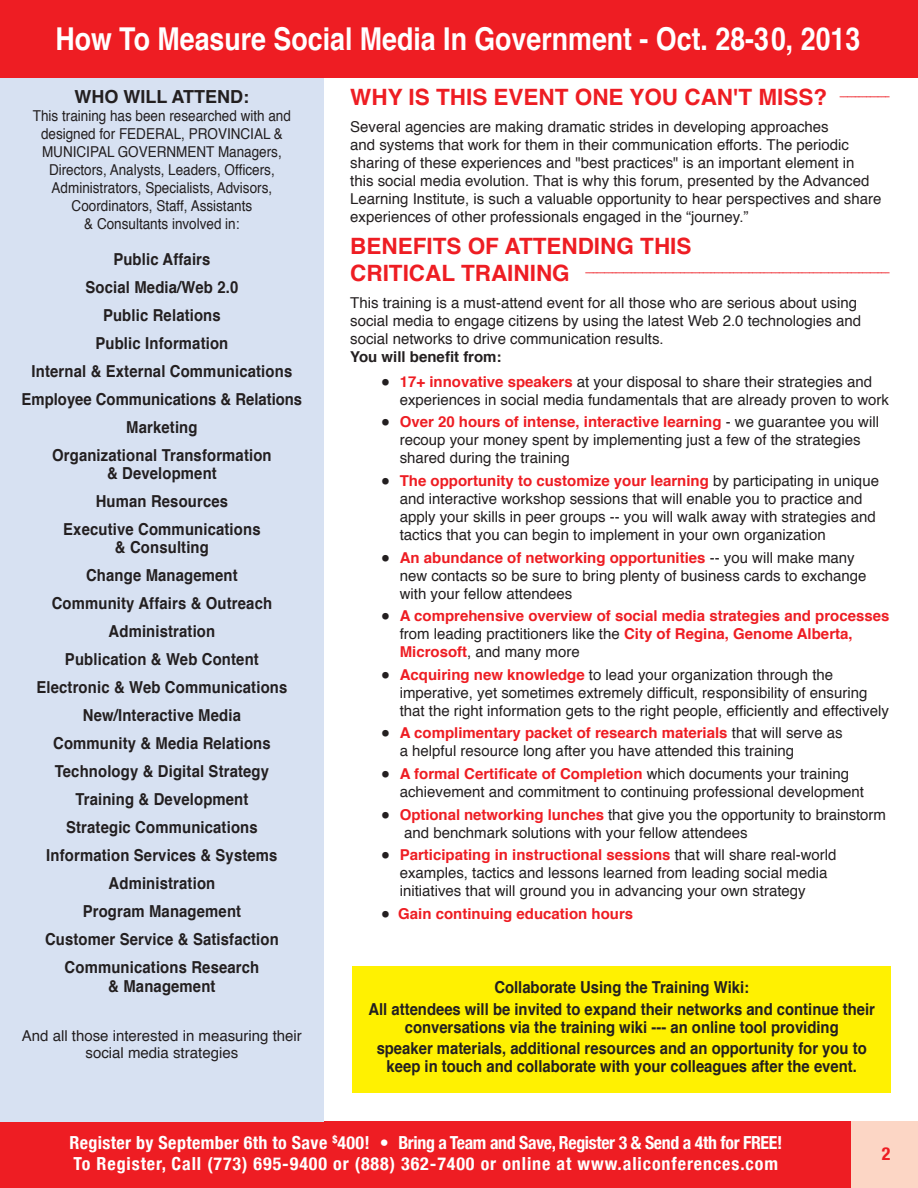
<style>
.page{position:relative;width:918px;height:1188px;background:#fff}
.page>*{position:absolute;margin:0;border:0;box-sizing:border-box;transform-origin:0 0}
.t1{font:700 31.5px "Helvetica";color:#fff;scale:.85 1}
.t2{font:700 22.5px/27px "Helvetica";color:#ee1d23}
.t3{font:700 condensed 18px/21.6px "Helvetica Neue";letter-spacing:.02em;color:#fff}
.t4{font:700 18px "Helvetica";color:#231f20}
.t5{font:700 condensed 18px "Helvetica Neue";color:#ee1d23}
.t6{font:700 16.5px/28px "Helvetica";letter-spacing:.01em;color:#231f20;text-align:center;scale:.9 1}
.t7{font:15px/18px "Helvetica";color:#231f20}
.t8{font:15px/18px "Helvetica";color:#231f20;text-align:center;scale:.9 1}
.t9{font:700 15px/18px "Helvetica";color:#ee1d23}
.t10{font:700 15px "Helvetica";color:#231f20}
.t11{font:700 7.5px "Helvetica";color:#ee1d23}
.s1{font-size:30px}
.s2{font-weight:700;color:#ee1d23}
.s3{font-weight:400;font-size:30px;color:#231f20}
.s4{font-weight:400;color:#231f20}
</style>
<div class="page">
<div style="left:0;top:1122px;width:852px;height:66px;background:#ee1d23"></div>
<div style="left:852px;top:1122px;width:66px;height:66px;background:#fcd6c5"></div>
<div style="left:0;top:0;width:918px;height:78px;background:#ee1d23"></div>
<div style="left:0;top:78px;width:323px;height:1044px;background:#d7e1f2"></div>
<div style="left:352px;top:966px;width:539px;height:126px;background:#fff101"></div>
<h1 class="t1" style="left:55px;top:13px;width:949px">How To Measure Social Media In Government - Oct. 28-30, 2013</h1>
<p class="t4" style="left:75px;top:82px;width:176px">WHO WILL ATTEND:</p>
<p class="t8" style="left:33px;top:107px;width:288px">This training has been researched with and designed for FEDERAL, PROVINCIAL &amp; MUNICIPAL GOVERNMENT Managers, Directors, Analysts, Leaders, Officers, Administrators, Specialists, Advisors, Coordinators, Staff, Assistants<br>&amp; Consultants involved in:</p>
<p class="t6" style="left:22px;top:245px;width:313px">Public Affairs<br>Social Media/Web 2.0<br>Public Relations<br>Public Information<br>Internal &amp; External Communications<br>Employee Communications &amp; Relations<br>Marketing<br>Organizational Transformation</p>
<p class="t6" style="left:63px;top:459px;width:221px">&amp; Development<br>Human Resources<br>Executive Communications</p>
<p class="t6" style="left:36px;top:533px;width:280px">&amp; Consulting<br>Change Management<br>Community Affairs &amp; Outreach<br>Administration<br>Publication &amp; Web Content<br>Electronic &amp; Web Communications<br>New/Interactive Media<br>Community &amp; Media Relations<br>Technology &amp; Digital Strategy<br>Training &amp; Development<br>Strategic Communications<br>Information Services &amp; Systems<br>Administration<br>Program Management<br>Customer Service &amp; Satisfaction<br>Communications Research</p>
<p class="t6" style="left:108px;top:973px;width:121px">&amp; Management</p>
<p class="t7" style="left:22px;top:1028px;width:282px;line-height:16.5px;text-align:center">And all those interested in measuring their social media strategies</p>
<h2 class="t2" style="left:350px;top:84px;width:479px">WHY IS THIS EVENT ONE YOU CAN'T MISS?</h2>
<p class="t11" style="left:840px;top:90px;width:51px">–––––––––––––</p>
<p class="t7" style="left:350px;top:118px;width:533px">Several agencies are making dramatic strides in developing approaches<br>and systems that work for them in their communication efforts. The periodic sharing of these experiences and "best practices" is an important element in this social media evolution. That is why this forum, presented by the Advanced Learning Institute, is such a valuable opportunity to hear perspectives and share experiences of other professionals engaged in the “journey.”</p>
<h2 class="t2" style="left:350px;top:233px;width:343px">BENEFITS OF ATTENDING THIS<br>CRITICAL Training</h2>
<p class="t11" style="left:586px;top:266px;width:305px">––––––––––––––––––––––––––––––––––––––––––––––––––––––––––––––––––––––––––––––––</p>
<p class="t7" style="left:350px;top:294px;width:512px">This training is a must-attend event for all those who are serious about using social media to engage citizens by using the latest Web 2.0 technologies and social networks to drive communication results.</p>
<p class="t10" style="left:350px;top:345px;width:153px">You will benefit from:</p>
<p class="t7" style="left:400px;top:373px;width:491px;text-indent:-20px"><span class="s1">•</span> <span class="s2">17+ innovative speakers</span> at your disposal to share their strategies and experiences in social media fundamentals that are already proven to work</p>
<p class="t7" style="left:400px;top:414px;width:481px;text-indent:-20px"><span class="s1">•</span> <span class="s2">Over 20 hours of intense, interactive learning</span> - we guarantee you will recoup your money spent by implementing just a few of the strategies shared during the training</p>
<p class="t7" style="left:400px;top:472px;width:481px;text-indent:-20px"><span class="s1">•</span> <span class="s2">The opportunity to customize your learning</span> by participating in unique and interactive workshop sessions that will enable you to practice and apply your skills in peer groups -- you will walk away with strategies and tactics that you can begin to implement in your own organization</p>
<p class="t7" style="left:400px;top:549px;width:468px;text-indent:-20px"><span class="s1">•</span> <span class="s2">An abundance of networking opportunities</span> -- you will make many new contacts so be sure to bring plenty of business cards to exchange with your fellow attendees</p>
<p class="t9" style="left:400px;top:607px;width:491px;text-indent:-20px"><span class="s3">•</span> A comprehensive overview of social media strategies and processes <span class="s4">from leading practitioners like the</span> City of Regina, Genome Alberta,<br>Microsoft<span class="s4">, and many more</span></p>
<p class="t7" style="left:400px;top:666px;width:491px;text-indent:-20px"><span class="s1">•</span> <span class="s2">Acquiring new knowledge</span> to lead your organization through the imperative, yet sometimes extremely difficult, responsibility of ensuring that the right information gets to the right people, efficiently and effectively</p>
<p class="t7" style="left:400px;top:725px;width:444px;text-indent:-20px"><span class="s1">•</span> <span class="s2">A complimentary packet of research materials</span> that will serve as a helpful resource long after you have attended this training</p>
<p class="t7" style="left:400px;top:765px;width:466px;text-indent:-20px"><span class="s1">•</span> <span class="s2">A formal Certificate of Completion</span> which documents your training achievement and commitment to continuing professional development</p>
<p class="t7" style="left:404px;top:806px;width:483px;text-indent:-24px"><span class="s1">•</span> <span class="s2">Optional networking lunches</span> that give you the opportunity to brainstorm and benchmark solutions with your fellow attendees</p>
<p class="t7" style="left:400px;top:846px;width:438px;text-indent:-20px"><span class="s1">•</span> <span class="s2">Participating in instructional sessions</span> that will share real-world examples, tactics and lessons learned from leading social media initiatives that will ground you in advancing your own strategy</p>
<p class="t9" style="left:380px;top:905px;width:255px"><span class="s3">•</span> Gain continuing education hours</p>
<p class="t6" style="left:368px;top:977px;width:564px;line-height:21.5px">Collaborate Using the Training Wiki:<br>All attendees will be invited to expand their networks and continue their</p>
<p class="t6" style="left:377px;top:1016px;width:546px;line-height:21.5px">conversations via the training wiki --- an online tool providing speaker materials, additional resources and an opportunity for you to</p>
<p class="t6" style="left:387px;top:1053px;width:524px">keep in touch and collaborate with your colleagues after the event.</p>
<p class="t3" style="left:69px;top:1131px;width:714px">Register by September 6th to Save <sup>$</sup>400! • Bring a Team and Save, Register 3 &amp; Send a 4th for FREE!<br>To Register, Call (773) 695-9400 or (888) 362-7400 or online at www.aliconferences.com</p>
<p class="t5" style="left:882px;top:1142px;width:10px">2</p>
</div>
